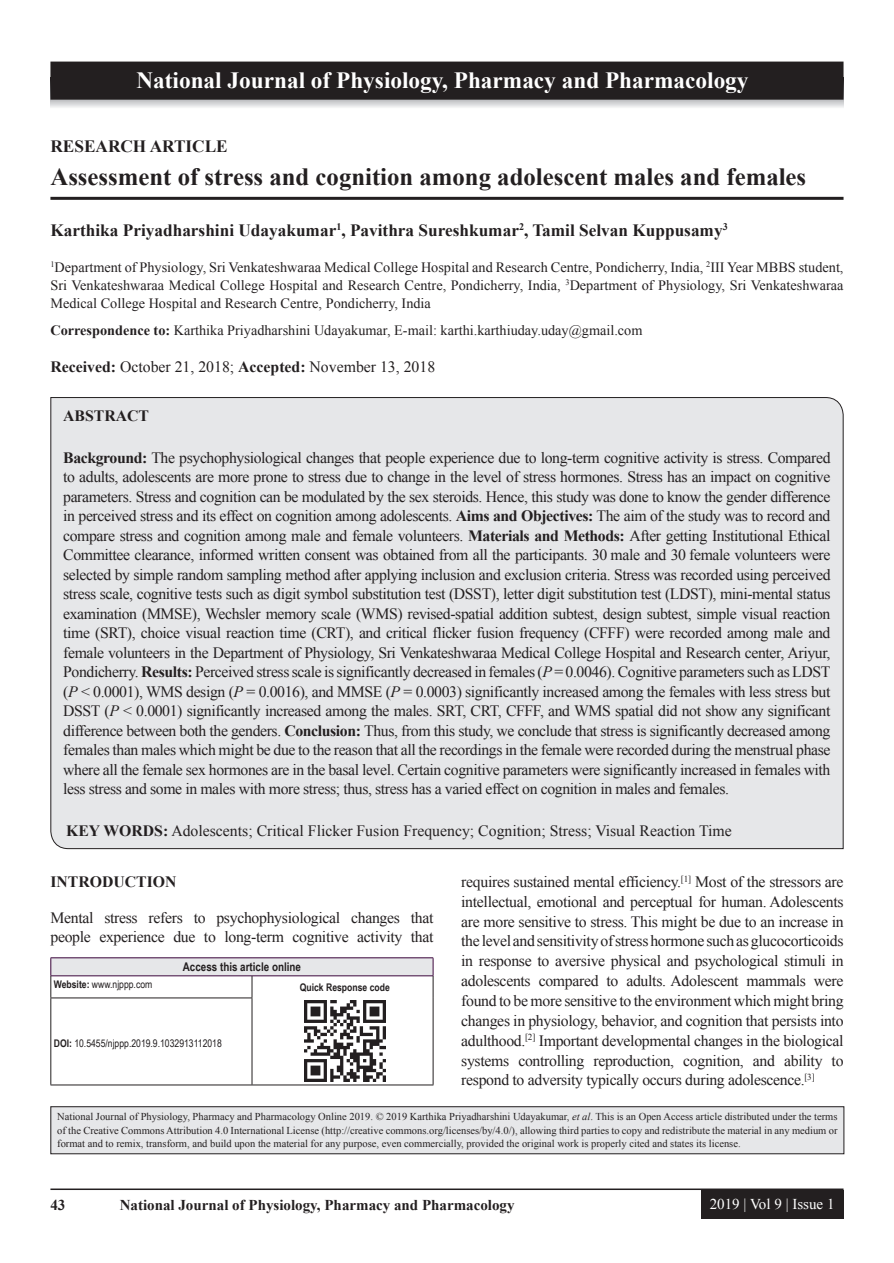
<style>
.page{position:relative;width:894px;height:1263px;background:#fff}
.page>*{position:absolute;margin:0;border:0;box-sizing:border-box;transform-origin:0 0}
.AT{font:700 24.75px "Times New Roman";color:#231f20}
.JN_1{font:700 23.25px "Times New Roman";color:#fff}
.AU{font:700 17.25px "Times New Roman";color:#231f20}
.AH{font:700 17.25px "Times New Roman";color:#231f20}
.ABS{font:15.75px/19.5px "Times New Roman";letter-spacing:-.025em;color:#231f20;text-align:justify}
.TX{font:15.75px/19.8px "Times New Roman";letter-spacing:-.02em;color:#231f20}
.KWD{font:15.75px "Times New Roman";color:#231f20}
.TX-2{font:15.75px "Times New Roman";color:#231f20}
.ABSH{font:700 15.75px "Times New Roman";color:#231f20}
.RF{font:700 15px "Times New Roman";color:#231f20}
.RF_VOL{font:15px "Times New Roman";color:#fff}
.AFF{font:14.25px/18px "Times New Roman";color:#231f20;text-align:justify}
.ADD{font:14.25px "Times New Roman";color:#231f20}
.AAO{font:700 12px "Arial Narrow";color:#231f20}
.JN_TX{font:10.5px/13.5px "Times New Roman";color:#231f20;text-align:justify}
.Web{font:10.5px "Arial Narrow";color:#231f20}
.QR{font:700 10.5px "Arial Narrow";color:#231f20}
.s1{font-weight:700}
.s2{font-style:italic}
</style>
<div class="page">
<hr style="left:50px;top:1188px;width:793px;height:2px;background:#231f20">
<div style="left:700px;top:1190px;width:143px;height:28px;background:#231f20"></div>
<hr style="left:50px;top:197px;width:793px;height:3px;background:#231f20">
<div style="left:50px;top:397px;width:793px;height:452px;background:#e6e7e9"></div>
<div style="left:51px;top:957px;width:382px;height:18px;background:#e6e7e9"></div>
<hr style="left:51px;top:975px;width:201px;height:1px;background:#3e083e">
<hr style="left:252px;top:975px;width:181px;height:1px;background:#3e083e">
<svg style="left:50px;top:958px;width:2px;height:39px"></svg>
<svg style="left:251px;top:976px;width:1px;height:21px"></svg>
<hr style="left:50px;top:997px;width:202px;height:1px;background:#231f20">
<hr style="left:50px;top:998px;width:1px;height:86px;background:#231f20">
<hr style="left:251px;top:998px;width:1px;height:86px;background:#231f20">
<hr style="left:50px;top:1084px;width:202px;height:1px;background:#231f20">
<svg style="left:432px;top:958px;width:1px;height:40px"></svg>
<hr style="left:432px;top:998px;width:1px;height:86px;background:#231f20">
<hr style="left:252px;top:1084px;width:181px;height:1px;background:#231f20">
<hr style="left:51px;top:957px;width:201px;height:1px;background:#3e083e">
<hr style="left:252px;top:957px;width:181px;height:1px;background:#3e083e">
<img style="left:304px;top:1000px;width:81px;height:81px">
<div style="left:51px;top:1106px;width:792px;height:47px;background:#e6e7e9"></div>
<div style="left:50px;top:1106px;width:794px;height:48px;border:1px solid #231f20"></div>
<svg style="left:51px;top:100px;width:792px;height:8px"></svg>
<div style="left:51px;top:62px;width:791px;height:37px;background:#231f20"></div>
<div style="left:50px;top:62px;width:793px;height:38px;border:2px solid #231f20"></div>
<p class="JN_1" style="left:136px;top:65px;width:613px">National Journal of Physiology, Pharmacy and Pharmacology</p>
<p class="AH" style="left:50px;top:134px;width:179px">RESEARCH ARTICLE</p>
<p class="AT" style="left:50px;top:159px;width:757px">Assessment of stress and cognition among adolescent males and females</p>
<p class="AU" style="left:50px;top:218px;width:678px">Karthika Priyadharshini Udayakumar<sup>1</sup>, Pavithra Sureshkumar<sup>2</sup>, Tamil Selvan Kuppusamy<sup>3</sup></p>
<p class="AFF" style="left:50px;top:258px;width:794px"><sup>1</sup>Department of Physiology, Sri Venkateshwaraa Medical College Hospital and Research Centre, Pondicherry, India, <sup>2</sup>III Year MBBS student, Sri Venkateshwaraa Medical College Hospital and Research Centre, Pondicherry, India, <sup>3</sup>Department of Physiology, Sri Venkateshwaraa Medical College Hospital and Research Centre, Pondicherry, India</p>
<p class="ADD" style="left:50px;top:320px;width:593px"><span class="s1">Correspondence to:</span> Karthika Priyadharshini Udayakumar, E-mail: karthi.karthiuday.uday@gmail.com</p>
<p class="TX-2" style="left:50px;top:356px;width:386px"><span class="s1">Received:</span> October 21, 2018; <span class="s1">Accepted:</span> November 13, 2018</p>
<p class="ABSH" style="left:63px;top:404px;width:87px">ABSTRACT</p>
<p class="ABS" style="left:63px;top:447px;width:768px"><span class="s1">Background:</span> The psychophysiological changes that people experience due to long-term cognitive activity is stress. Compared to adults, adolescents are more prone to stress due to change in the level of stress hormones. Stress has an impact on cognitive parameters. Stress and cognition can be modulated by the sex steroids. Hence, this study was done to know the gender difference in perceived stress and its effect on cognition among adolescents. <span class="s1">Aims and Objectives:</span> The aim of the study was to record and compare stress and cognition among male and female volunteers. <span class="s1">Materials and Methods:</span> After getting Institutional Ethical Committee clearance, informed written consent was obtained from all the participants. 30 male and 30 female volunteers were selected by simple random sampling method after applying inclusion and exclusion criteria. Stress was recorded using perceived stress scale, cognitive tests such as digit symbol substitution test (DSST), letter digit substitution test (LDST), mini-mental status examination (MMSE), Wechsler memory scale (WMS) revised-spatial addition subtest, design subtest, simple visual reaction time (SRT), choice visual reaction time (CRT), and critical flicker fusion frequency (CFFF) were recorded among male and female volunteers in the Department of Physiology, Sri Venkateshwaraa Medical College Hospital and Research center, Ariyur, Pondicherry. <span class="s1">Results:</span> Perceived stress scale is significantly decreased in females (<span class="s2">P</span> = 0.0046). Cognitive parameters such as LDST (<span class="s2">P</span> &lt; 0.0001), WMS design (<span class="s2">P</span> = 0.0016), and MMSE (<span class="s2">P</span> = 0.0003) significantly increased among the females with less stress but DSST (<span class="s2">P</span> &lt; 0.0001) significantly increased among the males. SRT, CRT, CFFF, and WMS spatial did not show any significant difference between both the genders. <span class="s1">Conclusion:</span> Thus, from this study, we conclude that stress is significantly decreased among females than males which might be due to the reason that all the recordings in the female were recorded during the menstrual phase where all the female sex hormones are in the basal level. Certain cognitive parameters were significantly increased in females with less stress and some in males with more stress; thus, stress has a varied effect on cognition in males and females.</p>
<p class="KWD" style="left:66px;top:820px;width:667px"><span class="s1">KEY WORDS:</span> Adolescents; Critical Flicker Fusion Frequency; Cognition; Stress; Visual Reaction Time</p>
<h1 class="ABSH" style="left:50px;top:870px;width:127px">INTRODUCTION</h1>
<p class="TX" style="left:50px;top:908px;width:384px;line-height:18.8px">Mental stress refers to psychophysiological changes that people experience due to long-term cognitive activity that</p>
<p class="AAO" style="left:183px;top:958px;width:120px">Access this article online</p>
<p class="Web" style="left:54px;top:976px;width:100px"><span class="s1">Website:</span> www.njppp.com</p>
<p class="QR" style="left:300px;top:979px;width:91px">Quick Response code</p>
<p class="TX" style="left:461px;top:871px;width:384px;text-align:justify">requires sustained mental efficiency.<sup>[1]</sup> Most of the stressors are intellectual, emotional and perceptual for human. Adolescents are more sensitive to stress. This might be due to an increase in the level and sensitivity of stress hormone such as glucocorticoids in response to aversive physical and psychological stimuli in adolescents compared to adults. Adolescent mammals were found to be more sensitive to the environment which might bring changes in physiology, behavior, and cognition that persists into adulthood.<sup>[2]</sup> Important developmental changes in the biological systems controlling reproduction, cognition, and ability to respond to adversity typically occurs during adolescence.<sup>[3]</sup></p>
<p class="Web" style="left:54px;top:1035px;width:169px"><span class="s1">DOI:</span> 10.5455/njppp.2019.9.1032913112018</p>
<p class="JN_TX" style="left:57px;top:1110px;width:781px">National Journal of Physiology, Pharmacy and Pharmacology Online 2019. © 2019 Karthika Priyadharshini Udayakumar, <span class="s2">et al</span>. This is an Open Access article distributed under the terms of the Creative Commons Attribution 4.0 International License (http://creative commons.org/licenses/by/4.0/), allowing third parties to copy and redistribute the material in any medium or format and to remix, transform, and build upon the material for any purpose, even commercially, provided the original work is properly cited and states its license.</p>
<p class="RF" style="left:50px;top:1194px;width:16px">43</p>
<p class="RF" style="left:120px;top:1194px;width:396px">National Journal of Physiology, Pharmacy and Pharmacology</p>
<p class="RF_VOL" style="left:709px;top:1194px;width:126px">2019 | Vol 9 | Issue 1</p>
</div>
